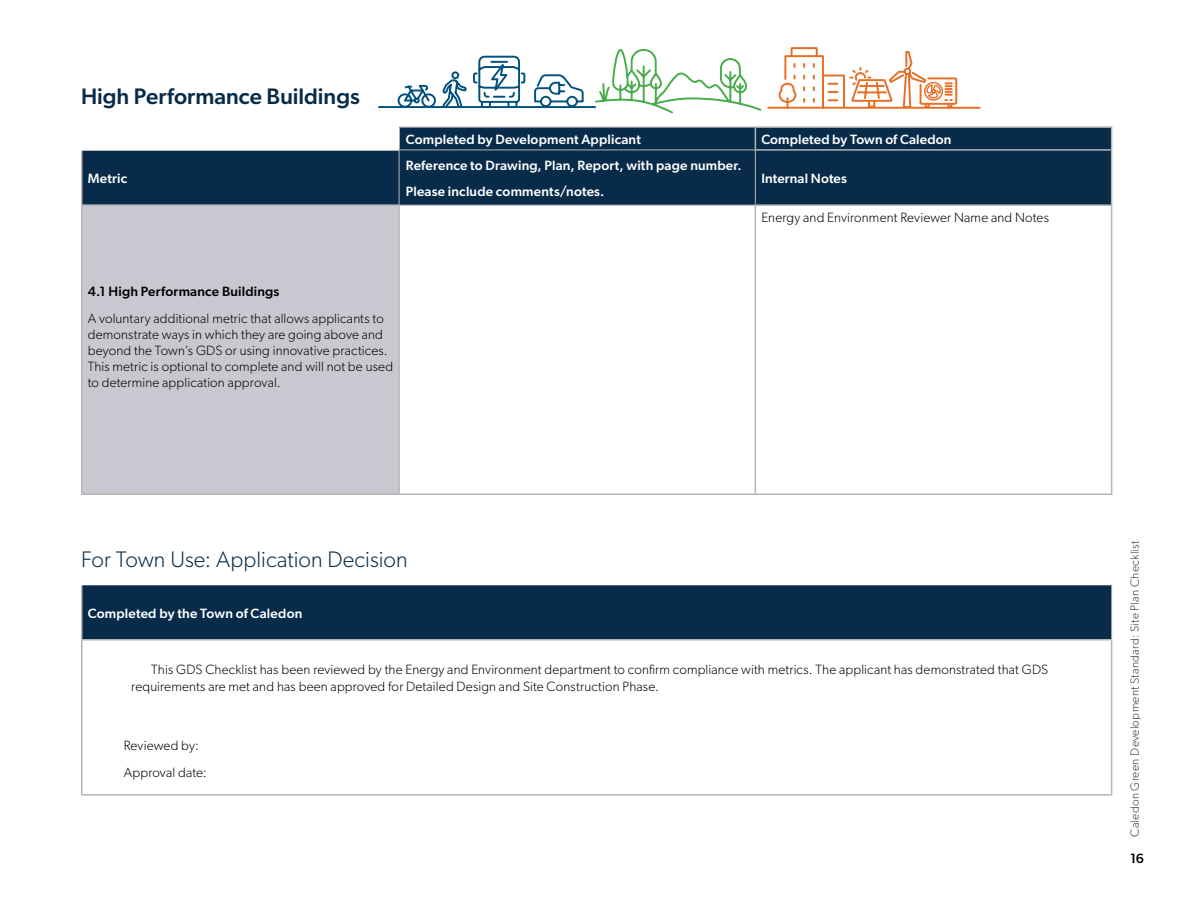
<style>
.page{position:relative;width:1188px;height:918px;background:#fff}
.page>*{position:absolute;margin:0;border:0;box-sizing:border-box;transform-origin:0 0}
.Body{font:300 22.5px "Gibson";color:#072b49}
.Body-2{font:500 22.5px "Gibson";color:#072b49}
.Body-3{font:300 13.5px/16.2px "Gibson";letter-spacing:.01em;color:#000}
.Body-4{font:500 13.5px "Gibson";letter-spacing:.015em;color:#fff}
.Body-5{font:500 13.5px "Gibson";letter-spacing:.015em;color:#000}
.t1{font:300 12px "Gibson";letter-spacing:.02em;color:#303c53}
</style>
<div class="page">
<svg style="left:82px;top:128px;width:1029px;height:77px;background:#1d3e59"></svg>
<div style="left:82px;top:205px;width:317px;height:289px;background:#c8c8d1"></div>
<hr style="left:399px;top:127px;width:356px;height:1px;background:#b5b5b6">
<hr style="left:399px;top:150px;width:357px;height:1px;background:#b5b5b6">
<hr style="left:399px;top:150px;width:1px;height:54px;background:#b5b5b6">
<hr style="left:755px;top:150px;width:1px;height:54px;background:#b5b5b6">
<hr style="left:400px;top:205px;width:355px;height:1px;background:#b5b5b6">
<hr style="left:755px;top:126px;width:357px;height:2px;background:#b5b5b6">
<svg style="left:755px;top:128px;width:1px;height:21px"></svg>
<svg style="left:1111px;top:128px;width:1px;height:21px"></svg>
<hr style="left:81px;top:151px;width:1px;height:53px;background:#b5b5b6">
<hr style="left:755px;top:149px;width:357px;height:2px;background:#b5b5b6">
<hr style="left:1111px;top:151px;width:1px;height:53px;background:#b5b5b6">
<hr style="left:81px;top:204px;width:319px;height:2px;background:#b5b5b6">
<hr style="left:755px;top:204px;width:357px;height:2px;background:#b5b5b6">
<hr style="left:81px;top:206px;width:1px;height:288px;background:#b5b5b6">
<hr style="left:398px;top:206px;width:2px;height:288px;background:#b5b5b6">
<hr style="left:755px;top:206px;width:1px;height:288px;background:#b5b5b6">
<hr style="left:1111px;top:206px;width:1px;height:288px;background:#b5b5b6">
<hr style="left:81px;top:494px;width:318px;height:1px;background:#b5b5b6">
<hr style="left:399px;top:494px;width:356px;height:1px;background:#b5b5b6">
<hr style="left:755px;top:494px;width:357px;height:1px;background:#b5b5b6">
<hr style="left:81px;top:149px;width:318px;height:2px;background:#fff">
<svg style="left:399px;top:128px;width:1px;height:21px"></svg>
<div style="left:82px;top:585px;width:1030px;height:55px;background:#072b49"></div>
<hr style="left:81px;top:585px;width:1px;height:54px;background:#b5b5b6">
<hr style="left:81px;top:639px;width:1031px;height:2px;background:#b5b5b6">
<hr style="left:1111px;top:585px;width:1px;height:54px;background:#b5b5b6">
<hr style="left:81px;top:641px;width:1px;height:153px;background:#b5b5b6">
<hr style="left:1111px;top:641px;width:1px;height:153px;background:#b5b5b6">
<hr style="left:81px;top:794px;width:1031px;height:2px;background:#b5b5b6">
<svg style="left:378px;top:47px;width:580px;height:67px"></svg>
<hr style="left:844px;top:107px;width:136px;height:2px;background:#e96d24">
<p class="Body-2" style="left:81px;top:83px;width:280px">High Performance Buildings</p>
<p class="Body-4" style="left:88px;top:170px;width:41px">Metric</p>
<p class="Body-4" style="left:406px;top:131px;width:237px">Completed by Development Applicant</p>
<p class="Body-4" style="left:761px;top:131px;width:191px">Completed by Town of Caledon</p>
<p class="Body-4" style="left:406px;top:157px;width:338px">Reference to Drawing, Plan, Report, with page number.</p>
<p class="Body-4" style="left:406px;top:184px;width:200px">Please include comments/notes.</p>
<p class="Body-4" style="left:761px;top:170px;width:87px">Internal Notes</p>
<p class="Body-3" style="left:761px;top:209px;width:289px">Energy and Environment Reviewer Name and Notes</p>
<p class="Body-5" style="left:88px;top:283px;width:193px">4.1 High Performance Buildings</p>
<p class="Body-3" style="left:88px;top:310px;width:307px">A voluntary additional metric that allows applicants to demonstrate ways in which they are going above and beyond the Town’s GDS or using innovative practices.<br>This metric is optional to complete and will not be used to determine application approval.</p>
<p class="Body" style="left:81px;top:546px;width:328px">For Town Use: Application Decision</p>
<p class="Body-4" style="left:88px;top:605px;width:216px">Completed by the Town of Caledon</p>
<p class="Body-3" style="left:131px;top:661px;width:918px;text-indent:20px">This GDS Checklist has been reviewed by the Energy and Environment department to confirm compliance with metrics. The applicant has demonstrated that GDS requirements are met and has been approved for Detailed Design and Site Construction Phase.</p>
<p class="Body-3" style="left:124px;top:737px;width:77px">Reviewed by:</p>
<p class="Body-3" style="left:124px;top:764px;width:85px">Approval date:</p>
<p class="t1" style="left:1128px;top:837px;width:298px;rotate:-90deg">Caledon Green Development Standard: Site Plan Checklist</p>
<p class="Body-5" style="left:1130px;top:850px;width:16px">16</p>
</div>
